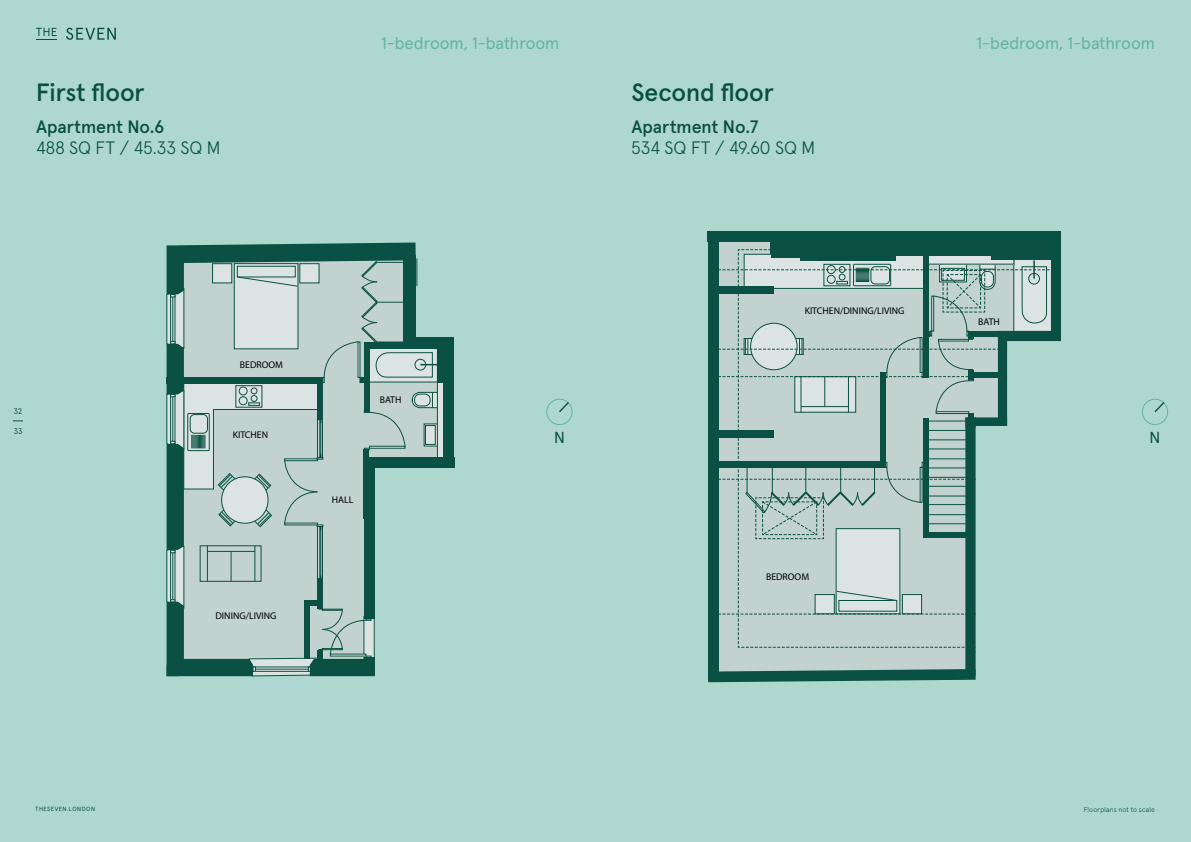
<style>
.page{position:relative;width:1191px;height:842px;background:#aed8cf}
.page>*{position:absolute;margin:0;border:0;box-sizing:border-box;transform-origin:0 0}
.t1{font:500 25px "Apercu Pro";letter-spacing:-.005em;color:#095042}
.t2{font:300 18px "Apercu Pro";color:#095042}
.t3{font:500 18px "Apercu Pro";color:#095042}
.t4{font:17px "Apercu Pro";color:#61b4a2}
.t5{font:16px "Apercu Pro";color:#095042}
.t6{font:9.8px "Myriad Pro";color:#000}
.t7{font:8px "Apercu Pro";color:#095042}
.t8{font:300 7px "Apercu Pro";letter-spacing:.02em;color:#095042}
.t9{font:6px "Apercu Pro";letter-spacing:.08em;color:#095042}
</style>
<div class="page">
<svg style="left:66px;top:28px;width:50px;height:12px"></svg>
<svg style="left:36px;top:28px;width:21px;height:12px"></svg>
<div style="left:437px;top:342px;width:15px;height:118px;background:#dbe4e2"></div>
<svg style="left:166px;top:242px;width:273px;height:434px;background:#a8c3bd"></svg>
<div style="left:166px;top:377px;width:157px;height:7px;background:#0b5143"></div>
<div style="left:364px;top:342px;width:90px;height:7px;background:#0b5143"></div>
<div style="left:364px;top:342px;width:5px;height:70px;background:#0b5143"></div>
<div style="left:360px;top:377px;width:8px;height:6px;background:#0b5143"></div>
<div style="left:364px;top:449px;width:5px;height:70px;background:#0b5143"></div>
<div style="left:364px;top:458px;width:10px;height:161px;background:#0b5143"></div>
<div style="left:364px;top:657px;width:10px;height:19px;background:#0b5143"></div>
<div style="left:317px;top:377px;width:6px;height:43px;background:#0b5143"></div>
<div style="left:317px;top:578px;width:6px;height:30px;background:#0b5143"></div>
<div style="left:317px;top:650px;width:6px;height:24px;background:#0b5143"></div>
<div style="left:304px;top:601px;width:18px;height:5px;background:#0b5143"></div>
<div style="left:304px;top:601px;width:6px;height:57px;background:#0b5143"></div>
<div style="left:403px;top:337px;width:51px;height:7px;background:#0b5143"></div>
<div style="left:367px;top:458px;width:87px;height:10px;background:#0b5143"></div>
<div style="left:403px;top:255px;width:12px;height:86px;background:#0b5143"></div>
<div style="left:443px;top:337px;width:11px;height:128px;background:#0b5143"></div>
<div style="left:437px;top:337px;width:11px;height:45px;background:#0b5143"></div>
<div style="left:546px;top:399px;width:26px;height:26px;border:1px solid #61b4a2;border-radius:50%"></div>
<svg style="left:557px;top:400px;width:13px;height:13px"></svg>
<div style="left:1142px;top:399px;width:26px;height:26px;border:1px solid #61b4a2;border-radius:50%"></div>
<svg style="left:1153px;top:400px;width:12px;height:13px"></svg>
<div style="left:708px;top:231px;width:353px;height:11px;background:#0b5143"></div>
<svg style="left:708px;top:242px;width:353px;height:440px"></svg>
<h1 class="t1" style="left:36px;top:73px;width:110px">First floor</h1>
<h2 class="t3" style="left:36px;top:112px;width:130px">Apartment No.6</h2>
<h2 class="t2" style="left:36px;top:134px;width:186px">488 SQ FT / 45.33 SQ M</h2>
<h3 class="t4" style="left:381px;top:30px;width:180px">1-bedroom, 1-bathroom</h3>
<p class="t7" style="left:14px;top:405px;width:10px">32</p>
<p class="t7" style="left:14px;top:425px;width:10px">33</p>
<p class="t6" style="left:240px;top:358px;width:45px">BEDROOM</p>
<p class="t6" style="left:233px;top:428px;width:37px">KITCHEN</p>
<p class="t6" style="left:215px;top:609px;width:63px">DINING/LIVING</p>
<p class="t6" style="left:380px;top:394px;width:23px">BATH</p>
<p class="t6" style="left:332px;top:493px;width:23px">HALL</p>
<h3 class="t5" style="left:554px;top:425px;width:12px">N</h3>
<h1 class="t1" style="left:631px;top:73px;width:144px">Second floor</h1>
<h2 class="t3" style="left:631px;top:112px;width:128px">Apartment No.7</h2>
<h2 class="t2" style="left:631px;top:134px;width:185px">534 SQ FT / 49.60 SQ M</h2>
<p class="t6" style="left:804px;top:305px;width:101px">KITCHEN/DINING/LIVING</p>
<p class="t6" style="left:766px;top:570px;width:45px">BEDROOM</p>
<h3 class="t4" style="left:976px;top:30px;width:180px">1-bedroom, 1-bathroom</h3>
<p class="t6" style="left:978px;top:315px;width:23px">BATH</p>
<h3 class="t5" style="left:1149px;top:425px;width:12px">N</h3>
<p class="t9" style="left:35px;top:804px;width:61px">THESEVEN.LONDON</p>
<p class="t8" style="left:1083px;top:804px;width:73px">Floorplans not to scale</p>
</div>
